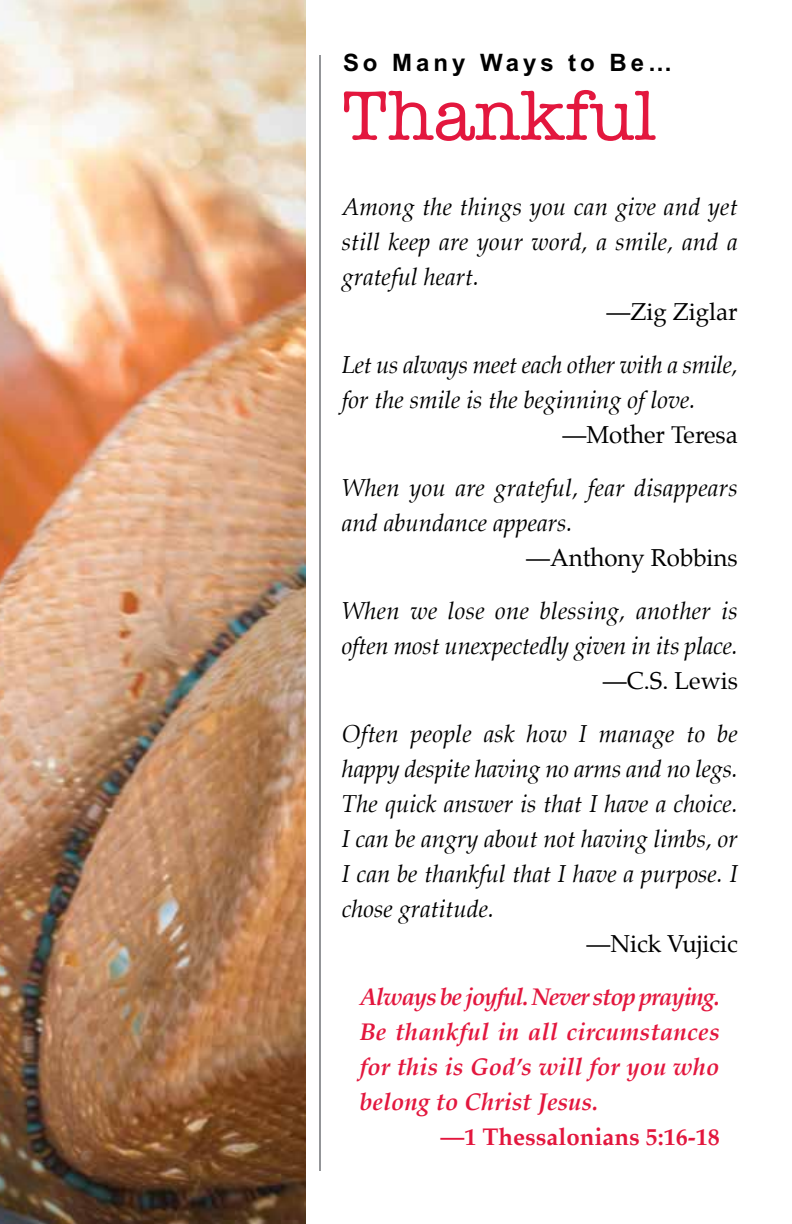
<style>
.page{position:relative;width:792px;height:1224px;background:#fff}
.page>*{position:absolute;margin:0;border:0;box-sizing:border-box;transform-origin:0 0}
.t1{font:72px "American Typewriter";color:#e3173e}
.t2{font:italic 24px/35px "Palatino";color:#000}
.t3{font:italic 700 24px/35px "Palatino";color:#e3173e;text-align:justify}
.t4{font:24px "Palatino";color:#000}
.t5{font:700 24px "Palatino";color:#e3173e}
.t6{font:700 24px "Arial";letter-spacing:.165em;color:#000}
</style>
<div class="page">
<img style="left:0;top:0;width:306px;height:1224px">
<hr style="left:319px;top:55px;width:2px;height:1116px;background:#939598">
<p class="t6" style="left:343px;top:47px;width:331px">So Many Ways to Be…</p>
<h1 class="t1" style="left:342px;top:61px;width:316px">Thankful</h1>
<p class="t2" style="left:342px;top:189px;width:398px;text-align:justify">Among the things you can give and yet still keep are your word, a smile, and a grateful heart.</p>
<p class="t4" style="left:607px;top:291px;width:133px">—Zig Ziglar</p>
<p class="t2" style="left:342px;top:347px;width:398px">Let us always meet each other with a smile, for the smile is the beginning of love.</p>
<p class="t4" style="left:563px;top:414px;width:177px">—Mother Teresa</p>
<p class="t2" style="left:342px;top:470px;width:397px">When you are grateful, fear disappears and abundance appears.</p>
<p class="t4" style="left:526px;top:537px;width:213px">—Anthony Robbins</p>
<p class="t2" style="left:342px;top:593px;width:398px">When we lose one blessing, another is often most unexpectedly given in its place.</p>
<p class="t4" style="left:603px;top:660px;width:136px">—C.S. Lewis</p>
<p class="t2" style="left:342px;top:715px;width:398px;text-align:justify">Often people ask how I manage to be happy despite having no arms and no legs.<br>The quick answer is that I have a choice.<br>I can be angry about not having limbs, or I can be thankful that I have a purpose. I chose gratitude.</p>
<p class="t4" style="left:586px;top:923px;width:153px">—Nick Vujicic</p>
<p class="t3" style="left:360px;top:979px;width:362px">Always be joyful. Never stop praying.<br>Be thankful in all circumstances for this is God’s will for you who belong to Christ Jesus.</p>
<p class="t5" style="left:440px;top:1116px;width:281px">—1 Thessalonians 5:16-18</p>
</div>
